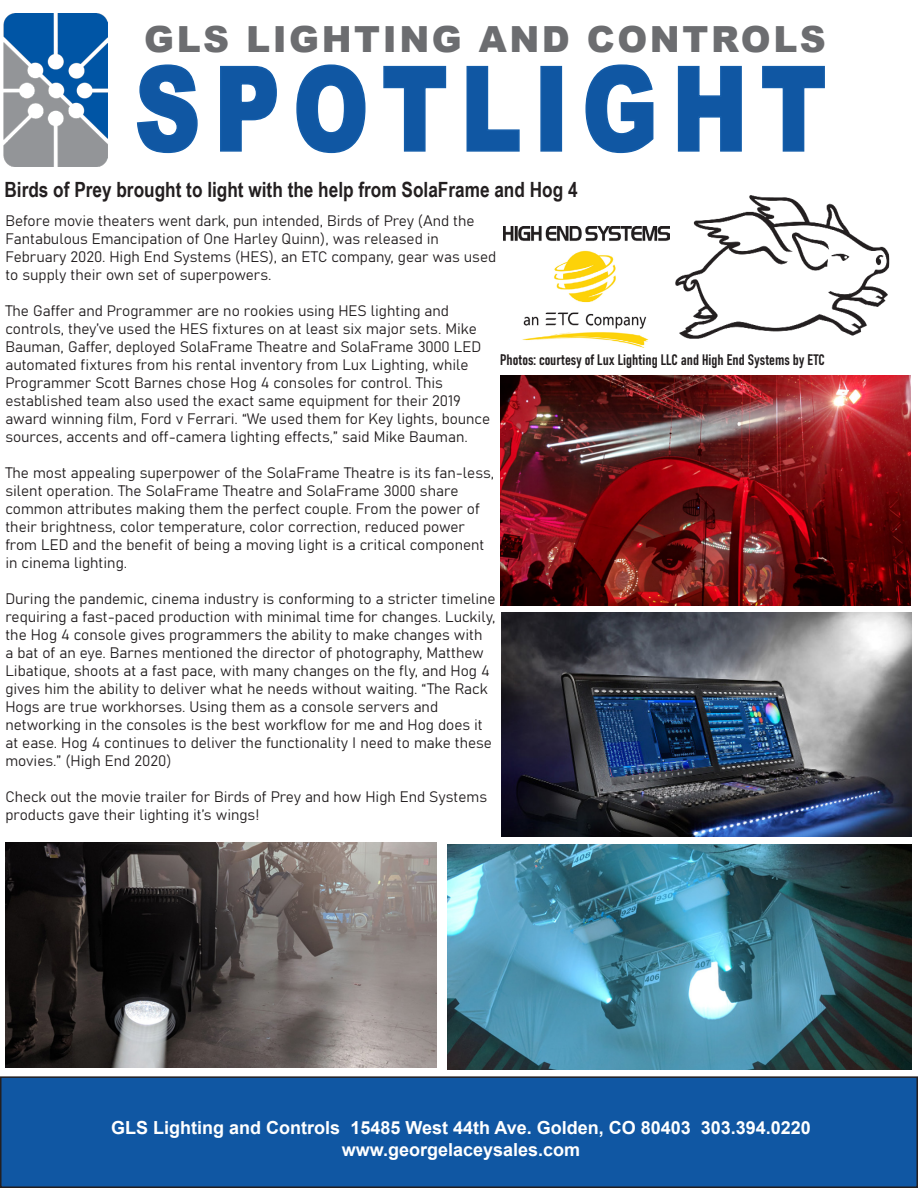
<style>
.page{position:relative;width:918px;height:1188px;background:#fff}
.page>*{position:absolute;margin:0;border:0;box-sizing:border-box;transform-origin:0 0}
.t1{font:900 36px "Arial";letter-spacing:.07em;color:#6c6d70}
.t2{font:700 21px "Arial Narrow";color:#231f20}
.t3{font:700 18px "Arial";color:#fff}
.t4{font:15px/18px "Bahnschrift";color:#231f20}
</style>
<div class="page">
<div style="left:1px;top:1077px;width:916px;height:110px;background:#1057a3"></div>
<div style="left:0;top:1076px;width:918px;height:112px;border:2px solid #231f20"></div>
<svg style="left:136px;top:64px;width:689px;height:90px"></svg>
<img style="left:4px;top:14px;width:103px;height:153px">
<img style="left:501px;top:612px;width:410px;height:225px">
<img style="left:675px;top:195px;width:214px;height:144px">
<img style="left:447px;top:844px;width:464px;height:225px">
<img style="left:5px;top:843px;width:431px;height:225px">
<img style="left:500px;top:375px;width:410px;height:231px">
<img style="left:503px;top:226px;width:166px;height:121px">
<p class="t1" style="left:144px;top:13px;width:683px">GLS LIGHTING AND CONTROLS</p>
<p class="t2" style="left:4px;top:174px;width:575px">Birds of Prey brought to light with the help from SolaFrame and Hog 4</p>
<p class="t4" style="left:5px;top:211px;width:471px">Before movie theaters went dark, pun intended, Birds of Prey (And the<br>Fantabulous Emancipation of One Harley Quinn), was released in</p>
<p class="t4" style="left:5px;top:247px;width:492px">February 2020. High End Systems (HES), an ETC company, gear was used to supply their own set of superpowers.</p>
<p class="t4" style="left:5px;top:301px;width:477px">The Gaffer and Programmer are no rookies using HES lighting and controls, they’ve used the HES fixtures on at least six major sets. Mike Bauman, Gaffer, deployed SolaFrame Theatre and SolaFrame 3000 LED automated fixtures from his rental inventory from Lux Lighting, while Programmer Scott Barnes chose Hog 4 consoles for control. This</p>
<p class="t4" style="left:5px;top:391px;width:486px">established team also used the exact same equipment for their 2019 award winning film, Ford v Ferrari. “We used them for Key lights, bounce sources, accents and off-camera lighting effects,” said Mike Bauman.</p>
<p class="t4" style="left:5px;top:463px;width:490px">The most appealing superpower of the SolaFrame Theatre is its fan-less, silent operation. The SolaFrame Theatre and SolaFrame 3000 share</p>
<p class="t4" style="left:5px;top:499px;width:476px">common attributes making them the perfect couple. From the power of their brightness, color temperature, color correction, reduced power</p>
<p class="t4" style="left:5px;top:535px;width:480px">from LED and the benefit of being a moving light is a critical component</p>
<p class="t4" style="left:5px;top:553px;width:123px">in cinema lighting.</p>
<p class="t4" style="left:5px;top:589px;width:492px">During the pandemic, cinema industry is conforming to a stricter timeline requiring a fast-paced production with minimal time for changes. Luckily, the Hog 4 console gives programmers the ability to make changes with<br>a bat of an eye. Barnes mentioned the director of photography, Matthew Libatique, shoots at a fast pace, with many changes on the fly, and Hog 4 gives him the ability to deliver what he needs without waiting. “The Rack Hogs are true workhorses. Using them as a console servers and</p>
<p class="t4" style="left:5px;top:715px;width:488px">networking in the consoles is the best workflow for me and Hog does it at ease. Hog 4 continues to deliver the functionality I need to make these movies.” (High End 2020)</p>
<p class="t4" style="left:5px;top:787px;width:483px">Check out the movie trailer for Birds of Prey and how High End Systems products gave their lighting it’s wings!</p>
<p class="t4" style="left:500px;top:350px;width:326px">Photos: courtesy of Lux Lighting LLC and High End Systems by ETC</p>
<p class="t3" style="left:111px;top:1115px;width:701px">GLS Lighting and Controls 15485 West 44th Ave. Golden, CO 80403 303.394.0220</p>
<p class="t3" style="left:342px;top:1137px;width:240px">www.georgelaceysales.com</p>
</div>
